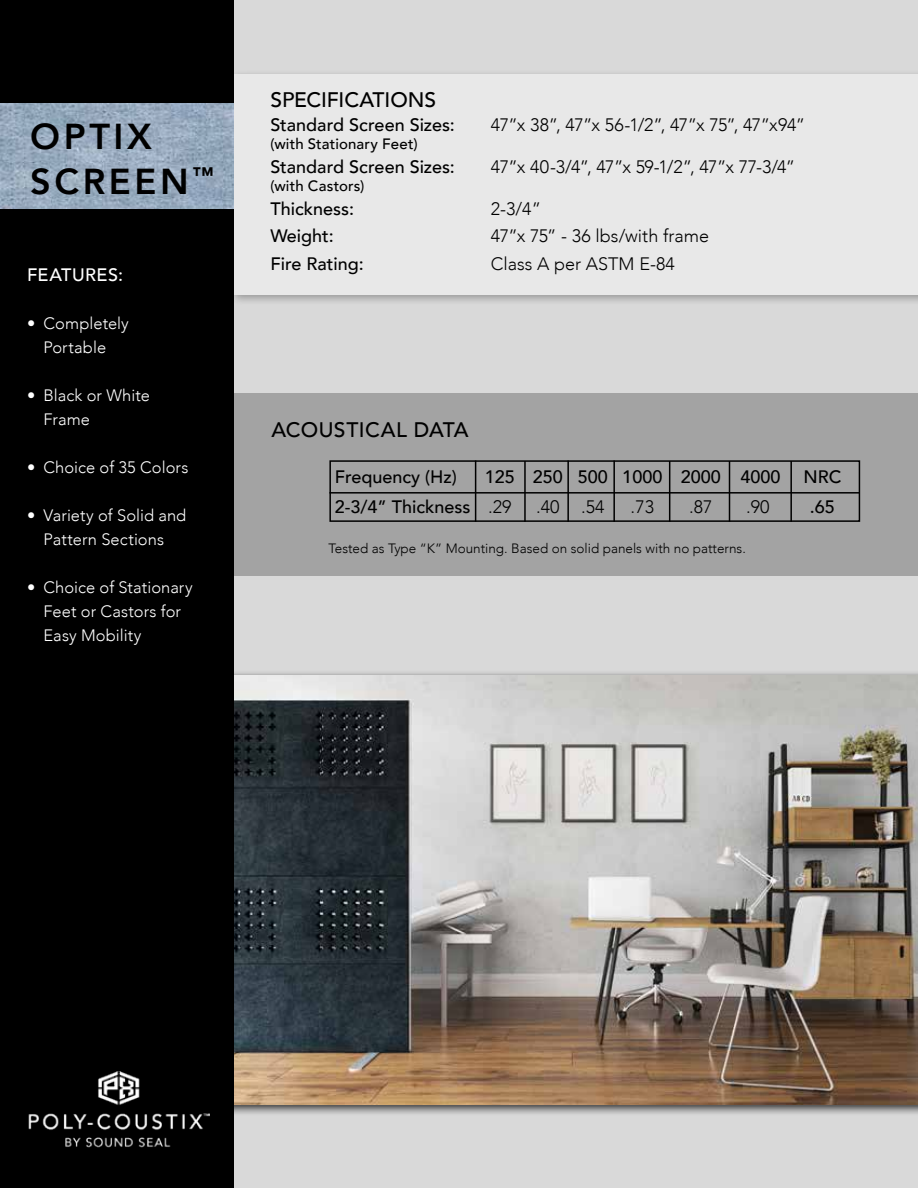
<style>
.page{position:relative;width:918px;height:1188px;background:#fff}
.page>*{position:absolute;margin:0;border:0;box-sizing:border-box;transform-origin:0 0}
.t1{font:800 36px/45px "Avenir";letter-spacing:.1em;color:#000}
.t2{font:500 21px "Avenir";letter-spacing:-.005em;color:#000}
.t3{font:500 21px "Avenir";letter-spacing:.02em;color:#000}
.t4{font:500 18px "Avenir";color:#000}
.t5{font:300 18px "Avenir";color:#000}
.t6{font:300 18px "Avenir";letter-spacing:-.035em;color:#000}
.t7{font:300 18px "Avenir";letter-spacing:-.03em;color:#000}
.t8{font:500 18px "Avenir";letter-spacing:.025em;color:#fff}
.t9{font:300 16.5px/24px "Avenir";letter-spacing:.005em;color:#fff;text-align:center}
.t10{font:500 15px "Avenir";letter-spacing:.01em;color:#000}
.t11{font:300 13.5px "Avenir";color:#000}
.s1{font-weight:300}
</style>
<div class="page">
<div style="left:234px;top:0;width:684px;height:1188px;background:#d9d9d9"></div>
<div style="left:211px;top:670px;width:707px;height:447px;background:#000;opacity:.75"></div>
<img style="left:234px;top:675px;width:684px;height:430px">
<div style="left:229px;top:70px;width:689px;height:236px;background:#000;opacity:.75"></div>
<div style="left:234px;top:75px;width:684px;height:220px;background:#e8e8e8"></div>
<div style="left:230px;top:394px;width:688px;height:182px;background:#a3a3a3"></div>
<div style="left:329px;top:460px;width:531px;height:62px;border:2px solid #000"></div>
<hr style="left:329px;top:492px;width:530px;height:2px;background:#000">
<hr style="left:475px;top:461px;width:1px;height:61px;background:#000">
<hr style="left:524px;top:461px;width:2px;height:61px;background:#000">
<hr style="left:567px;top:461px;width:2px;height:61px;background:#000">
<hr style="left:613px;top:461px;width:2px;height:61px;background:#000">
<hr style="left:669px;top:461px;width:1px;height:61px;background:#000">
<hr style="left:729px;top:461px;width:1px;height:61px;background:#000">
<hr style="left:790px;top:461px;width:2px;height:61px;background:#000">
<div style="left:0;top:0;width:234px;height:1188px;background:#000"></div>
<img style="left:0;top:103px;width:234px;height:106px">
<img style="left:28px;top:1071px;width:181px;height:77px">
<h1 class="t1" style="left:30px;top:114px;width:185px">OPTIX<br>SCREEN<sup>™</sup></h1>
<p class="t8" style="left:27px;top:259px;width:98px">FEATURES:</p>
<p class="t9" style="left:27px;top:312px;width:103px">• Completely<br>Portable</p>
<p class="t9" style="left:44px;top:384px;width:108px;text-align:left;text-indent:-16px">• Black or White<br>Frame</p>
<p class="t9" style="left:27px;top:456px;width:163px">• Choice of 35 Colors</p>
<p class="t9" style="left:27px;top:504px;width:161px">• Variety of Solid and<br>Pattern Sections</p>
<p class="t9" style="left:44px;top:576px;width:151px;text-align:left;text-indent:-16px">• Choice of Stationary<br>Feet or Castors for<br>Easy Mobility</p>
<p class="t2" style="left:270px;top:81px;width:167px">SPECIFICATIONS</p>
<p class="t4" style="left:270px;top:109px;width:186px">Standard Screen Sizes:</p>
<p class="t6" style="left:491px;top:114px;width:316px">47”x 38”, 47”x 56-1/2”, 47”x 75”, 47”x94”</p>
<p class="t10" style="left:270px;top:130px;width:149px">(with Stationary Feet)</p>
<p class="t4" style="left:270px;top:151px;width:186px">Standard Screen Sizes:</p>
<p class="t7" style="left:491px;top:156px;width:306px">47”x 40-3/4”, 47”x 59-1/2”, 47”x 77-3/4”</p>
<p class="t10" style="left:270px;top:172px;width:96px">(with Castors)</p>
<p class="t4" style="left:270px;top:193px;width:85px">Thickness:</p>
<p class="t5" style="left:491px;top:198px;width:52px">2-3/4”</p>
<p class="t4" style="left:270px;top:220px;width:65px">Weight:</p>
<p class="t5" style="left:491px;top:225px;width:220px">47”x 75” - 36 lbs/with frame</p>
<p class="t4" style="left:270px;top:248px;width:95px">Fire Rating:</p>
<p class="t5" style="left:491px;top:253px;width:185px">Class A per ASTM E-84</p>
<p class="t3" style="left:271px;top:411px;width:199px">ACOUSTICAL DATA</p>
<p class="t4" style="left:335px;top:462px;width:124px">Frequency (Hz)</p>
<p class="t4" style="left:485px;top:462px;width:297px">125 250 500 1000 2000 4000</p>
<p class="t4" style="left:803px;top:462px;width:39px">NRC</p>
<p class="t4" style="left:335px;top:492px;width:178px">2-3/4” Thickness <span class="s1">.29</span></p>
<p class="t5" style="left:536px;top:497px;width:70px">.40 .54</p>
<p class="t5" style="left:631px;top:497px;width:25px">.73</p>
<p class="t5" style="left:689px;top:497px;width:25px">.87</p>
<p class="t5" style="left:746px;top:497px;width:25px">.90</p>
<p class="t4" style="left:810px;top:492px;width:27px">.65</p>
<p class="t11" style="left:329px;top:540px;width:419px">Tested as Type “K” Mounting. Based on solid panels with no patterns.</p>
</div>
